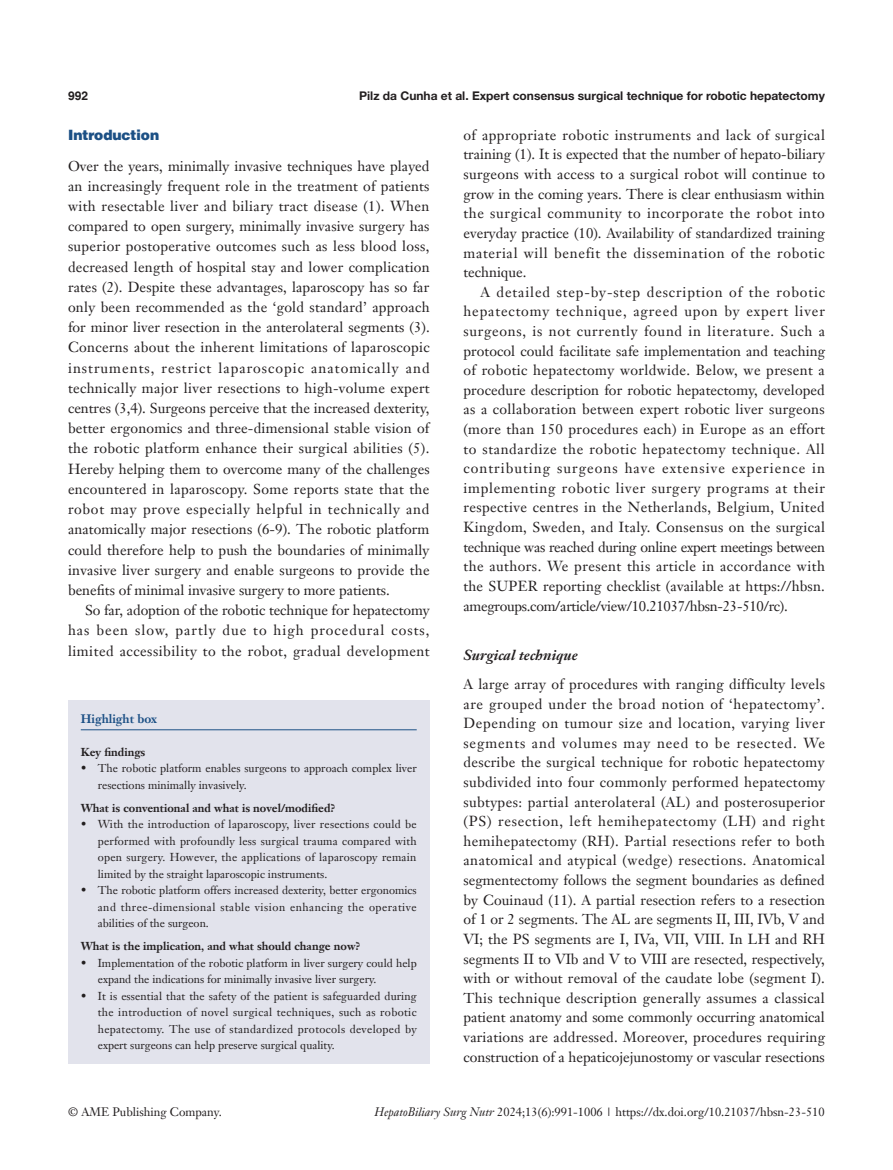
<style>
.page{position:relative;width:893px;height:1170px;background:#fff}
.page>*{position:absolute;margin:0;border:0;box-sizing:border-box;transform-origin:0 0}
.t1{font:14.25px/19.6px "Janson Text LT";color:#231f20;text-align:justify}
._2ji-6_5{font:italic 700 14.25px "Janson Text LT";color:#231f20}
._1ji-zhengti{font:900 14.25px "Helvetica";color:#1c5085}
.t2{font:12px "Janson Text LT";color:#231f20}
.t3{font:700 12px "Helvetica Neue LT Pro";color:#231f20}
.Cite{font:700 12px "Janson Text LT";color:#1c5085}
.t4{font:700 12px "Helvetica";color:#231f20}
.box-zhengwen{font:11.25px/16.5px "Janson Text LT";color:#231f20;text-align:justify}
.box-biaoti-1_5mm{font:700 11.25px "Janson Text LT";color:#231f20}
.box-biaoti{font:700 11.25px "Janson Text LT";color:#231f20}
.s1{font-style:italic}
</style>
<div class="page">
<div style="left:68px;top:700px;width:361px;height:363px;background:#e2e3ec"></div>
<hr style="left:81px;top:729px;width:336px;height:1px;background:#1c5085">
<p class="t4" style="left:68px;top:88px;width:22px">992</p>
<p class="t3" style="left:359px;top:88px;width:467px">Pilz da Cunha et al. Expert consensus surgical technique for robotic hepatectomy</p>
<p class="_1ji-zhengti" style="left:68px;top:126px;width:93px">Introduction</p>
<p class="t1" style="left:68px;top:155px;width:363px;line-height:20.2px">Over the years, minimally invasive techniques have played an increasingly frequent role in the treatment of patients with resectable liver and biliary tract disease (1). When compared to open surgery, minimally invasive surgery has superior postoperative outcomes such as less blood loss, decreased length of hospital stay and lower complication rates (2). Despite these advantages, laparoscopy has so far only been recommended as the ‘gold standard’ approach for minor liver resection in the anterolateral segments (3).<br>Concerns about the inherent limitations of laparoscopic instruments, restrict laparoscopic anatomically and technically major liver resections to high-volume expert centres (3,4). Surgeons perceive that the increased dexterity, better ergonomics and three-dimensional stable vision of the robotic platform enhance their surgical abilities (5).<br>Hereby helping them to overcome many of the challenges encountered in laparoscopy. Some reports state that the robot may prove especially helpful in technically and anatomically major resections (6-9). The robotic platform could therefore help to push the boundaries of minimally invasive liver surgery and enable surgeons to provide the benefits of minimal invasive surgery to more patients.</p>
<p class="t1" style="left:68px;top:600px;width:363px;line-height:20.2px;text-indent:17px">So far, adoption of the robotic technique for hepatectomy has been slow, partly due to high procedural costs, limited accessibility to the robot, gradual development</p>
<p class="Cite" style="left:81px;top:711px;width:78px">Highlight box</p>
<p class="box-biaoti" style="left:81px;top:744px;width:66px">Key findings</p>
<p class="box-zhengwen" style="left:98px;top:760px;width:320px;text-indent:-17px">• The robotic platform enables surgeons to approach complex liver resections minimally invasively.</p>
<p class="box-biaoti-1_5mm" style="left:81px;top:800px;width:256px">What is conventional and what is novel/modified?</p>
<p class="box-zhengwen" style="left:98px;top:816px;width:320px;text-indent:-17px">• With the introduction of laparoscopy, liver resections could be performed with profoundly less surgical trauma compared with open surgery. However, the applications of laparoscopy remain limited by the straight laparoscopic instruments.</p>
<p class="box-zhengwen" style="left:98px;top:882px;width:321px;text-indent:-17px">• The robotic platform offers increased dexterity, better ergonomics and three-dimensional stable vision enhancing the operative abilities of the surgeon.</p>
<p class="box-biaoti-1_5mm" style="left:81px;top:938px;width:281px">What is the implication, and what should change now?</p>
<p class="box-zhengwen" style="left:98px;top:954px;width:320px;text-indent:-17px">• Implementation of the robotic platform in liver surgery could help expand the indications for minimally invasive liver surgery.</p>
<p class="box-zhengwen" style="left:98px;top:987px;width:321px;text-indent:-17px">• It is essential that the safety of the patient is safeguarded during the introduction of novel surgical techniques, such as robotic hepatectomy. The use of standardized protocols developed by expert surgeons can help preserve surgical quality.</p>
<p class="t1" style="left:463px;top:125px;width:363px">of appropriate robotic instruments and lack of surgical training (1). It is expected that the number of hepato-biliary surgeons with access to a surgical robot will continue to grow in the coming years. There is clear enthusiasm within the surgical community to incorporate the robot into everyday practice (10). Availability of standardized training material will benefit the dissemination of the robotic technique.</p>
<p class="t1" style="left:463px;top:282px;width:363px;text-indent:17px">A detailed step-by-step description of the robotic hepatectomy technique, agreed upon by expert liver surgeons, is not currently found in literature. Such a protocol could facilitate safe implementation and teaching of robotic hepatectomy worldwide. Below, we present a procedure description for robotic hepatectomy, developed as a collaboration between expert robotic liver surgeons (more than 150 procedures each) in Europe as an effort to standardize the robotic hepatectomy technique. All contributing surgeons have extensive experience in implementing robotic liver surgery programs at their respective centres in the Netherlands, Belgium, United Kingdom, Sweden, and Italy. Consensus on the surgical technique was reached during online expert meetings between the authors. We present this article in accordance with the SUPER reporting checklist (available at https://hbsn. amegroups.com/article/view/10.21037/hbsn-23-510/rc).</p>
<p class="_2ji-6_5" style="left:463px;top:645px;width:116px">Surgical technique</p>
<p class="t1" style="left:463px;top:674px;width:363px">A large array of procedures with ranging difficulty levels are grouped under the broad notion of ‘hepatectomy’.<br>Depending on tumour size and location, varying liver segments and volumes may need to be resected. We describe the surgical technique for robotic hepatectomy subdivided into four commonly performed hepatectomy subtypes: partial anterolateral (AL) and posterosuperior (PS) resection, left hemihepatectomy (LH) and right hemihepatectomy (RH). Partial resections refer to both anatomical and atypical (wedge) resections. Anatomical segmentectomy follows the segment boundaries as defined by Couinaud (11). A partial resection refers to a resection of 1 or 2 segments. The AL are segments II, III, IVb, V and VI; the PS segments are I, IVa, VII, VIII. In LH and RH segments II to VIb and V to VIII are resected, respectively, with or without removal of the caudate lobe (segment I).<br>This technique description generally assumes a classical patient anatomy and some commonly occurring anatomical variations are addressed. Moreover, procedures requiring construction of a hepaticojejunostomy or vascular resections</p>
<p class="t2" style="left:68px;top:1104px;width:155px">© AME Publishing Company.</p>
<p class="t2" style="left:374px;top:1104px;width:452px"><span class="s1">HepatoBiliary Surg Nutr</span> 2024;13(6):991-1006 | https://dx.doi.org/10.21037/hbsn-23-510</p>
</div>
